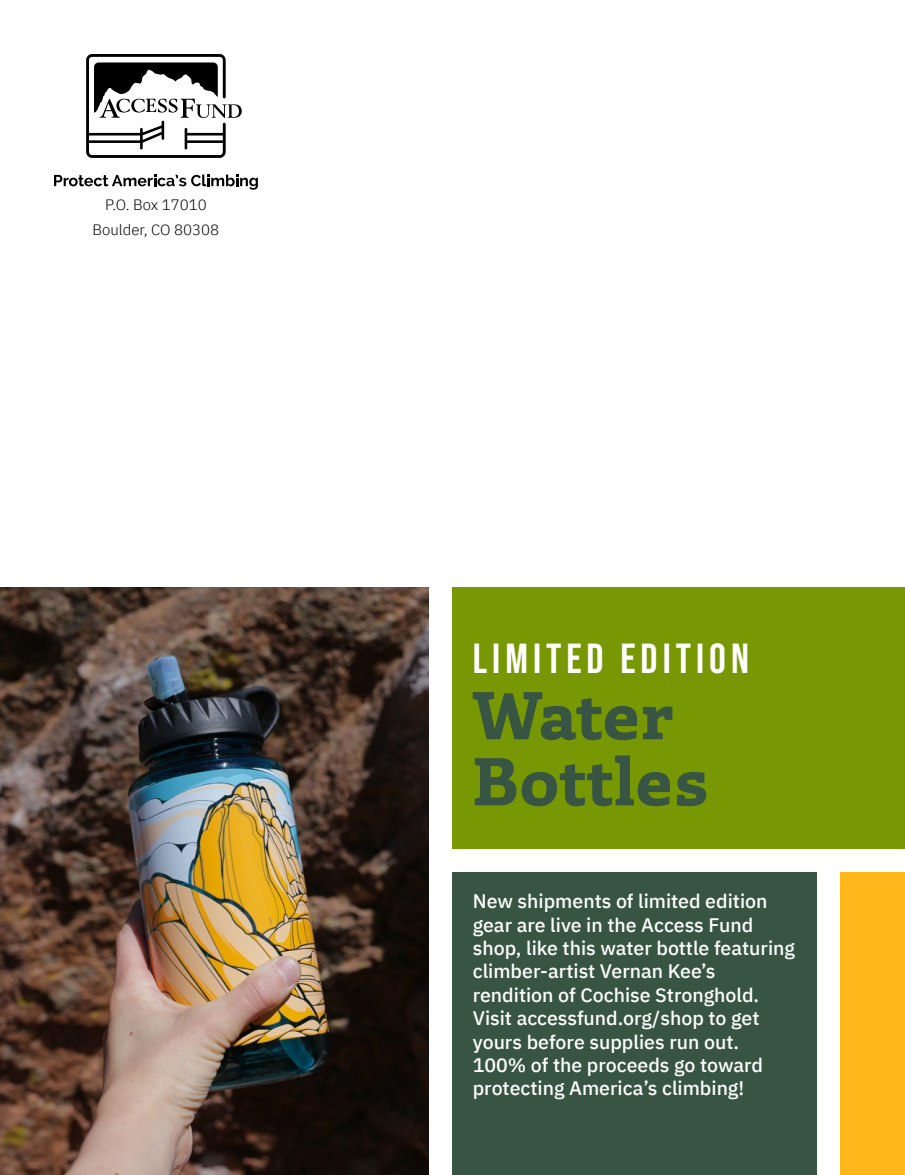
<style>
.page{position:relative;width:905px;height:1175px;background:#fff}
.page>*{position:absolute;margin:0;border:0;box-sizing:border-box;transform-origin:0 0}
.t1{font:800 72px/66px "Laski Slab";color:#375542}
.t2{font:700 42px "Bebas Neue Pro";letter-spacing:.12em;color:#fff}
.t3{font:500 19.5px/23.4px "IBM Plex Sans";color:#fff}
.t4{font:300 15px/24.8px "IBM Plex Sans";color:#000;text-align:center}
</style>
<div class="page">
<svg style="left:86px;top:54px;width:156px;height:104px"></svg>
<svg style="left:54px;top:175px;width:204px;height:15px"></svg>
<div style="left:452px;top:587px;width:452px;height:262px;background:#779802"></div>
<div style="left:452px;top:872px;width:365px;height:302px;background:#375542"></div>
<img style="left:0;top:587px;width:428px;height:587px">
<div style="left:841px;top:872px;width:63px;height:302px;background:#ffb71b"></div>
<p class="t4" style="left:93px;top:191px;width:128px">P.O. Box 17010<br>Boulder, CO 80308</p>
<h2 class="t2" style="left:472px;top:634px;width:278px">LIMITED EDITION</h2>
<h1 class="t1" style="left:472px;top:679px;width:237px">Water<br>Bottles</h1>
<p class="t3" style="left:472px;top:888px;width:324px">New shipments of limited edition gear are live in the Access Fund shop, like this water bottle featuring climber-artist Vernan Kee’s rendition of Cochise Stronghold.<br>Visit accessfund.org/shop to get yours before supplies run out.<br>100% of the proceeds go toward protecting America’s climbing!</p>
</div>
